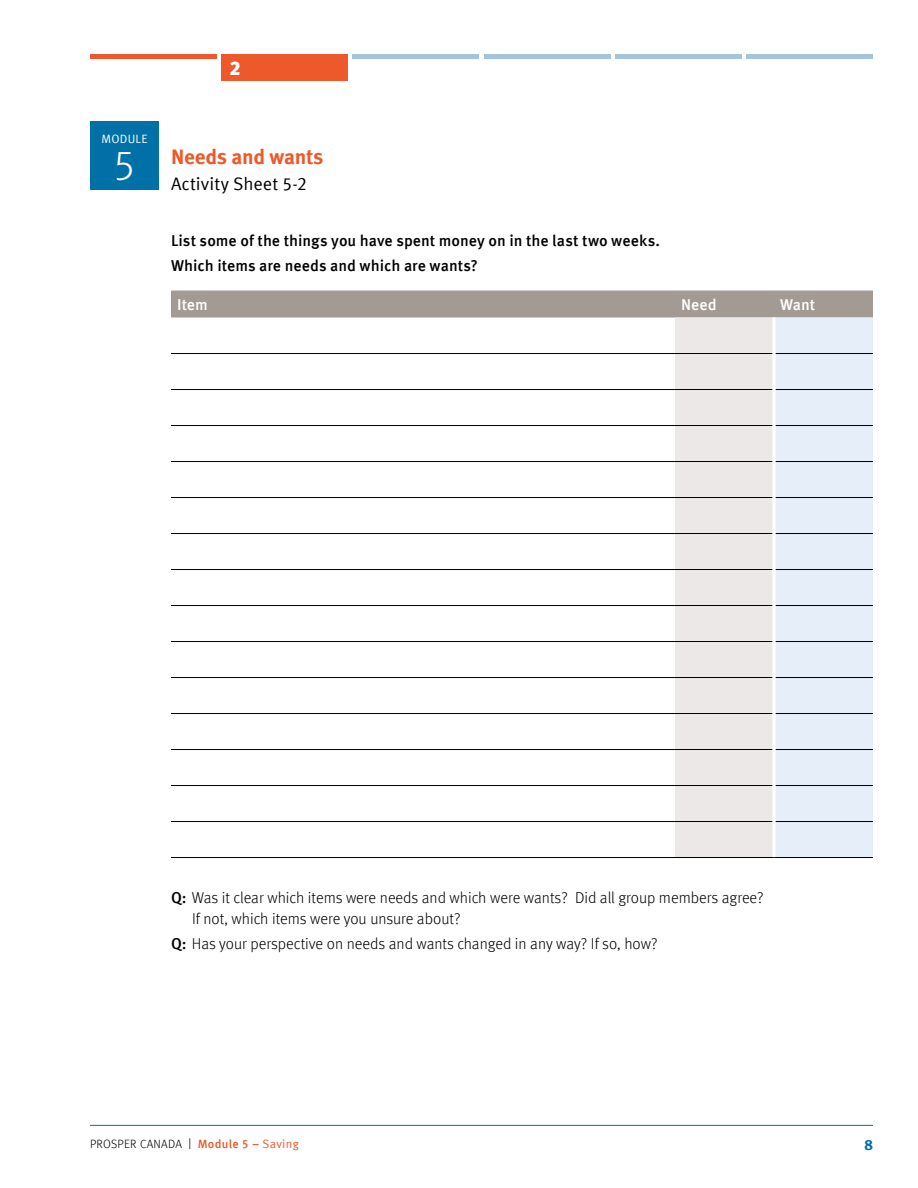
<style>
.page{position:relative;width:918px;height:1188px;background:#fff}
.page>*{position:absolute;margin:0;border:0;box-sizing:border-box;transform-origin:0 0}
.t1{font:300 42px "Meta Offc";color:#fff}
.Activity_sheet_head{font:700 21px "Meta Offc";letter-spacing:-.01em;color:#ed592a}
.t2{font:900 19.5px "Meta Offc";color:#fff}
.Activity_sheet_head-2{font:18px "Meta Offc Norm";color:#000}
.Body_bullet{font:300 15.75px/21px "Meta Offc";color:#000}
.Body{font:500 15.75px "Meta Offc";color:#000}
.Body-2{font:500 15.75px "Meta Offc";letter-spacing:.005em;color:#fff}
.t3{font:700 15px "Meta Offc";color:#0071a6}
.t4{font:300 12px "Meta Offc";letter-spacing:.025em;color:#000}
.t5{font:12px "Meta Offc Norm";letter-spacing:.025em;color:#fff}
.s1{font-weight:500}
.s2{font-size:15.6px}
.s3{font-weight:500;color:#ed592a}
.s4{font-family:"Meta Offc Norm";font-weight:400;color:#ed592a}
</style>
<div class="page">
<hr style="left:90px;top:1125px;width:783px;height:1px;background:#0071a6">
<hr style="left:90px;top:54px;width:127px;height:4px;background:#ed592a">
<div style="left:221px;top:54px;width:127px;height:27px;background:#ed592a"></div>
<hr style="left:352px;top:54px;width:127px;height:4px;background:#a4c3dc">
<hr style="left:484px;top:54px;width:127px;height:4px;background:#a4c3dc">
<hr style="left:615px;top:54px;width:127px;height:4px;background:#a4c3dc">
<hr style="left:746px;top:54px;width:127px;height:4px;background:#a4c3dc">
<div style="left:90px;top:122px;width:69px;height:68px;background:#0071a6"></div>
<div style="left:171px;top:291px;width:702px;height:27px;background:#a49a94"></div>
<div style="left:675px;top:318px;width:97px;height:539px;background:#ebe8e7"></div>
<div style="left:776px;top:318px;width:97px;height:539px;background:#e5eef9"></div>
<hr style="left:171px;top:353px;width:504px;height:1px;background:#000">
<hr style="left:675px;top:353px;width:97px;height:1px;background:#000">
<hr style="left:776px;top:353px;width:97px;height:1px;background:#000">
<hr style="left:171px;top:389px;width:504px;height:1px;background:#000">
<hr style="left:675px;top:389px;width:97px;height:1px;background:#000">
<hr style="left:776px;top:389px;width:97px;height:1px;background:#000">
<hr style="left:171px;top:425px;width:504px;height:1px;background:#000">
<hr style="left:675px;top:425px;width:97px;height:1px;background:#000">
<hr style="left:776px;top:425px;width:97px;height:1px;background:#000">
<hr style="left:171px;top:461px;width:504px;height:1px;background:#000">
<hr style="left:675px;top:461px;width:97px;height:1px;background:#000">
<hr style="left:776px;top:461px;width:97px;height:1px;background:#000">
<hr style="left:171px;top:497px;width:504px;height:1px;background:#000">
<hr style="left:675px;top:497px;width:97px;height:1px;background:#000">
<hr style="left:776px;top:497px;width:97px;height:1px;background:#000">
<hr style="left:171px;top:533px;width:504px;height:1px;background:#000">
<hr style="left:675px;top:533px;width:97px;height:1px;background:#000">
<hr style="left:776px;top:533px;width:97px;height:1px;background:#000">
<hr style="left:171px;top:569px;width:504px;height:1px;background:#000">
<hr style="left:675px;top:569px;width:97px;height:1px;background:#000">
<hr style="left:776px;top:569px;width:97px;height:1px;background:#000">
<hr style="left:171px;top:605px;width:504px;height:1px;background:#000">
<hr style="left:675px;top:605px;width:97px;height:1px;background:#000">
<hr style="left:776px;top:605px;width:97px;height:1px;background:#000">
<hr style="left:171px;top:641px;width:504px;height:1px;background:#000">
<hr style="left:675px;top:641px;width:97px;height:1px;background:#000">
<hr style="left:776px;top:641px;width:97px;height:1px;background:#000">
<hr style="left:171px;top:677px;width:504px;height:1px;background:#000">
<hr style="left:675px;top:677px;width:97px;height:1px;background:#000">
<hr style="left:776px;top:677px;width:97px;height:1px;background:#000">
<hr style="left:171px;top:713px;width:504px;height:1px;background:#000">
<hr style="left:675px;top:713px;width:97px;height:1px;background:#000">
<hr style="left:776px;top:713px;width:97px;height:1px;background:#000">
<hr style="left:171px;top:749px;width:504px;height:1px;background:#000">
<hr style="left:675px;top:749px;width:97px;height:1px;background:#000">
<hr style="left:776px;top:749px;width:97px;height:1px;background:#000">
<hr style="left:171px;top:785px;width:504px;height:1px;background:#000">
<hr style="left:675px;top:785px;width:97px;height:1px;background:#000">
<hr style="left:776px;top:785px;width:97px;height:1px;background:#000">
<hr style="left:171px;top:821px;width:504px;height:1px;background:#000">
<hr style="left:675px;top:821px;width:97px;height:1px;background:#000">
<hr style="left:776px;top:821px;width:97px;height:1px;background:#000">
<hr style="left:171px;top:857px;width:504px;height:1px;background:#000">
<hr style="left:675px;top:857px;width:99px;height:1px;background:#000">
<hr style="left:774px;top:857px;width:99px;height:1px;background:#000">
<hr style="left:772px;top:318px;width:4px;height:36px;background:#f6f7fc">
<hr style="left:772px;top:354px;width:4px;height:36px;background:#f6f7fc">
<hr style="left:772px;top:390px;width:4px;height:36px;background:#f6f7fc">
<hr style="left:772px;top:426px;width:4px;height:36px;background:#f6f7fc">
<hr style="left:772px;top:462px;width:4px;height:36px;background:#f6f7fc">
<hr style="left:772px;top:498px;width:4px;height:36px;background:#f6f7fc">
<hr style="left:772px;top:534px;width:4px;height:36px;background:#f6f7fc">
<hr style="left:772px;top:570px;width:4px;height:36px;background:#f6f7fc">
<hr style="left:772px;top:606px;width:4px;height:36px;background:#f6f7fc">
<hr style="left:772px;top:642px;width:4px;height:36px;background:#f6f7fc">
<hr style="left:772px;top:678px;width:4px;height:36px;background:#f6f7fc">
<hr style="left:772px;top:714px;width:4px;height:36px;background:#f6f7fc">
<hr style="left:772px;top:750px;width:4px;height:36px;background:#f6f7fc">
<hr style="left:772px;top:786px;width:4px;height:36px;background:#f6f7fc">
<p class="t5" style="left:101px;top:131px;width:48px">MODULE</p>
<p class="t1" style="left:113px;top:140px;width:25px">5</p>
<p class="t2" style="left:229px;top:56px;width:13px">2</p>
<h2 class="Activity_sheet_head" style="left:171px;top:145px;width:154px">Needs and wants</h2>
<h2 class="Activity_sheet_head-2" style="left:171px;top:173px;width:138px">Activity Sheet 5-2</h2>
<p class="Body" style="left:171px;top:231px;width:491px">List some of the things you have spent money on in the last two weeks.</p>
<p class="Body" style="left:171px;top:257px;width:309px">Which items are needs and which are wants?</p>
<p class="Body-2" style="left:177px;top:295px;width:32px">Item</p>
<p class="Body-2" style="left:681px;top:295px;width:37px">Need</p>
<p class="Body-2" style="left:780px;top:295px;width:37px">Want</p>
<p class="Body_bullet" style="left:192px;top:887px;width:573px;text-indent:-21px"><span class="s1">Q:</span> Was it clear which items were needs and which were wants? Did all group members agree?<br>If not, which items were you unsure about?</p>
<p class="Body_bullet" style="left:171px;top:933px;width:488px"><span class="s1">Q:</span> Has your perspective on needs and wants changed in any way? If so, how?</p>
<p class="t4" style="left:90px;top:1137px;width:210px">PROSPER CANADA <span class="s2">I</span> <span class="s3">Module 5 –</span> <span class="s4">Saving</span></p>
<p class="t3" style="left:864px;top:1136px;width:10px">8</p>
</div>
